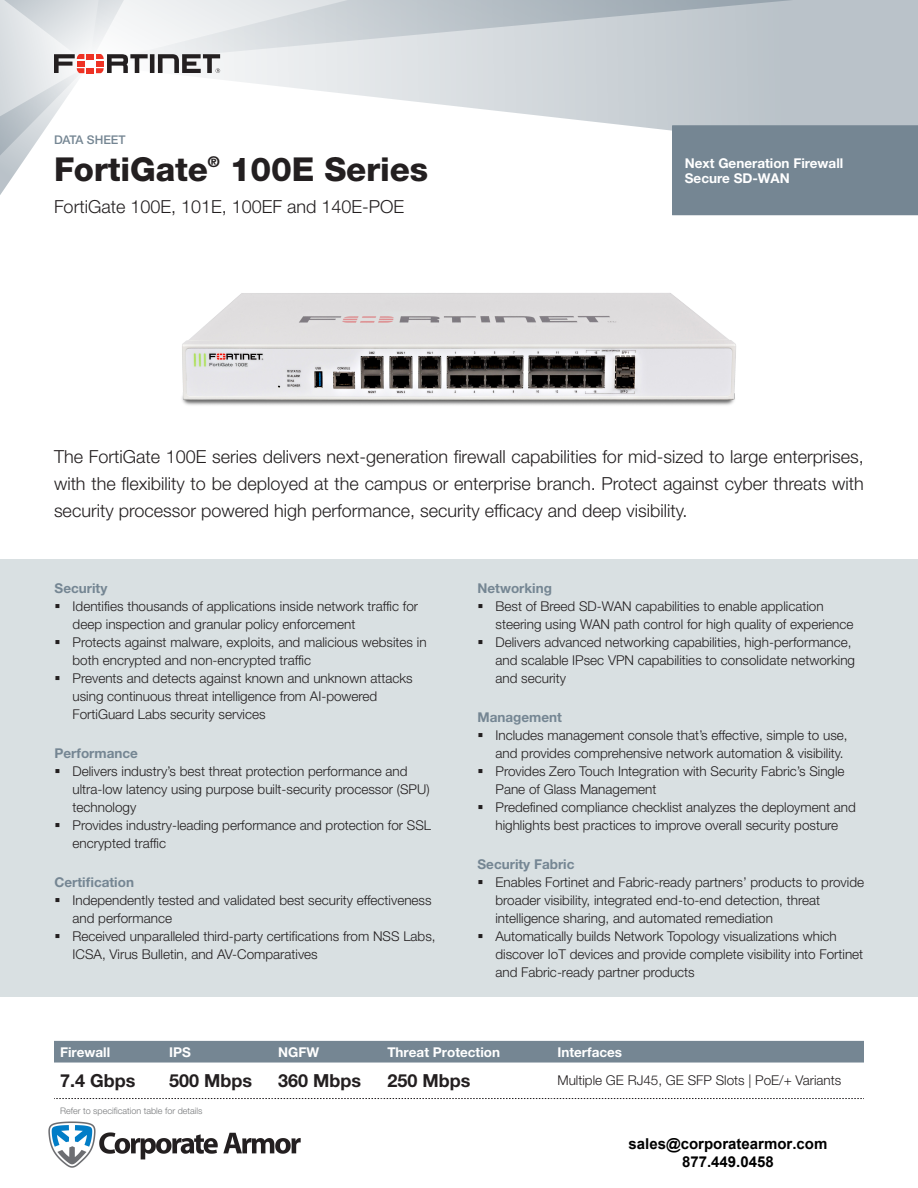
<style>
.page{position:relative;width:918px;height:1188px;background:#fff}
.page>*{position:absolute;margin:0;border:0;box-sizing:border-box;transform-origin:0 0}
.t1{font:800 33px "Helvetica Neue LT Std";letter-spacing:-.005em;color:#231f20}
.t2{font:300 18px/27px "Helvetica Neue LT Pro";color:#231f20;text-align:justify}
.t3{font:700 18px "Helvetica Neue LT Pro";color:#231f20}
.t4{font:700 15px/18px "Arial";color:#000;text-align:center}
.t5{font:300 13.5px/18px "Helvetica Neue LT Pro";color:#231f20}
.t6{font:700 13.5px "Helvetica Neue LT Std";color:#758693}
.t7{font:700 13.5px "Helvetica Neue LT Pro";color:#fff}
.t8{font:700 13.5px/15px "Helvetica Neue LT Std";color:#fff}
.t9{font:500 12px "Helvetica Neue LT Std";color:#758693}
.t10{font:300 9px "Helvetica Neue LT Pro";color:#77797b}
.s1{font-family:"Helvetica Neue LT Std"}
</style>
<div class="page">
<svg style="left:220px;top:65px;width:698px;height:66px"></svg>
<svg style="left:220px;top:0;width:698px;height:65px;background:#c7ced3"></svg>
<svg style="left:0;top:0;width:220px;height:195px"></svg>
<div style="left:0;top:560px;width:918px;height:438px;background:#d9e0e2"></div>
<div style="left:672px;top:125px;width:246px;height:90px;background:#758693"></div>
<div style="left:54px;top:1041px;width:810px;height:22px;background:#758693"></div>
<svg style="left:54px;top:1098px;width:810px;height:1px"></svg>
<img style="left:182px;top:293px;width:554px;height:112px">
<img style="left:48px;top:1122px;width:253px;height:46px">
<p class="t9" style="left:54px;top:132px;width:73px">DATA SHEET</p>
<h1 class="t1" style="left:54px;top:150px;width:376px">FortiGate<sup>®</sup> 100E Series</h1>
<h2 class="t2" style="left:54px;top:192px;width:352px">FortiGate 100E, 101E, 100EF and 140E-POE</h2>
<p class="t8" style="left:685px;top:155px;width:160px">Next Generation Firewall<br>Secure SD-WAN</p>
<p class="t2" style="left:54px;top:443px;width:811px">The FortiGate 100E series delivers next-generation firewall capabilities for mid-sized to large enterprises, with the flexibility to be deployed at the campus or enterprise branch. Protect against cyber threats with security processor powered high performance, security efficacy and deep visibility.</p>
<p class="t6" style="left:55px;top:580px;width:54px">Security</p>
<p class="t5" style="left:73px;top:597px;width:347px;text-indent:-18px">▪ Identifies thousands of applications inside network traffic for deep inspection and granular policy enforcement</p>
<p class="t5" style="left:73px;top:633px;width:356px;text-indent:-18px">▪ Protects against malware, exploits, and malicious websites in both encrypted and non-encrypted traffic</p>
<p class="t5" style="left:73px;top:669px;width:342px;text-indent:-18px">▪ Prevents and detects against known and unknown attacks using continuous threat intelligence from AI-powered<br>FortiGuard Labs security services</p>
<p class="t6" style="left:55px;top:745px;width:85px">Performance</p>
<p class="t5" style="left:73px;top:762px;width:359px;text-indent:-18px">▪ Delivers industry’s best threat protection performance and ultra-low latency using purpose built-security processor (SPU) technology</p>
<p class="t5" style="left:73px;top:816px;width:360px;text-indent:-18px">▪ Provides industry-leading performance and protection for SSL encrypted traffic</p>
<p class="t6" style="left:55px;top:874px;width:81px">Certification</p>
<p class="t5" style="left:73px;top:891px;width:361px;text-indent:-18px">▪ Independently tested and validated best security effectiveness and performance</p>
<p class="t5" style="left:73px;top:927px;width:365px;text-indent:-18px">▪ Received unparalleled third-party certifications from NSS Labs,<br>ICSA, Virus Bulletin, and AV-Comparatives</p>
<p class="t6" style="left:478px;top:580px;width:76px">Networking</p>
<p class="t5" style="left:496px;top:597px;width:359px;text-indent:-18px">▪ Best of Breed SD-WAN capabilities to enable application steering using WAN path control for high quality of experience</p>
<p class="t5" style="left:496px;top:633px;width:361px;text-indent:-18px">▪ Delivers advanced networking capabilities, high-performance, and scalable IPsec VPN capabilities to consolidate networking and security</p>
<p class="t6" style="left:478px;top:709px;width:86px">Management</p>
<p class="t5" style="left:478px;top:726px;width:372px;text-align:right">▪ Includes management console that’s effective, simple to use, and provides comprehensive network automation &amp; visibility.</p>
<p class="t5" style="left:496px;top:762px;width:351px;text-indent:-18px">▪ Provides Zero Touch Integration with Security Fabric’s Single<br>Pane of Glass Management</p>
<p class="t5" style="left:478px;top:798px;width:380px;text-align:center">▪ Predefined compliance checklist analyzes the deployment and highlights best practices to improve overall security posture</p>
<p class="t6" style="left:478px;top:856px;width:98px">Security Fabric</p>
<p class="t5" style="left:495px;top:873px;width:370px;text-indent:-18px">▪ Enables Fortinet and Fabric-ready partners’ products to provide broader visibility, integrated end-to-end detection, threat intelligence sharing, and automated remediation</p>
<p class="t5" style="left:495px;top:927px;width:369px;text-indent:-18px">▪ Automatically builds Network Topology visualizations which discover IoT devices and provide complete visibility into Fortinet and Fabric-ready partner products</p>
<p class="t7" style="left:60px;top:1043px;width:52px">Firewall</p>
<p class="t7" style="left:169px;top:1043px;width:23px">IPS</p>
<p class="t7" style="left:278px;top:1043px;width:42px">NGFW</p>
<p class="t7" style="left:387px;top:1043px;width:114px">Threat Protection</p>
<p class="t7" style="left:557px;top:1043px;width:66px">Interfaces</p>
<h2 class="t3" style="left:60px;top:1069px;width:77px">7.4 Gbps</h2>
<h2 class="t3" style="left:169px;top:1069px;width:85px">500 Mbps</h2>
<h2 class="t3" style="left:278px;top:1069px;width:85px">360 Mbps</h2>
<h2 class="t3" style="left:387px;top:1069px;width:85px">250 Mbps</h2>
<p class="t5" style="left:557px;top:1071px;width:285px">Multiple GE RJ45, GE SFP Slots <span class="s1">|</span> PoE/+ Variants</p>
<p class="t10" style="left:60px;top:1105px;width:144px">Refer to specification table for details</p>
<p class="t4" style="left:629px;top:1136px;width:200px">sales@corporatearmor.com<br>877.449.0458</p>
</div>
